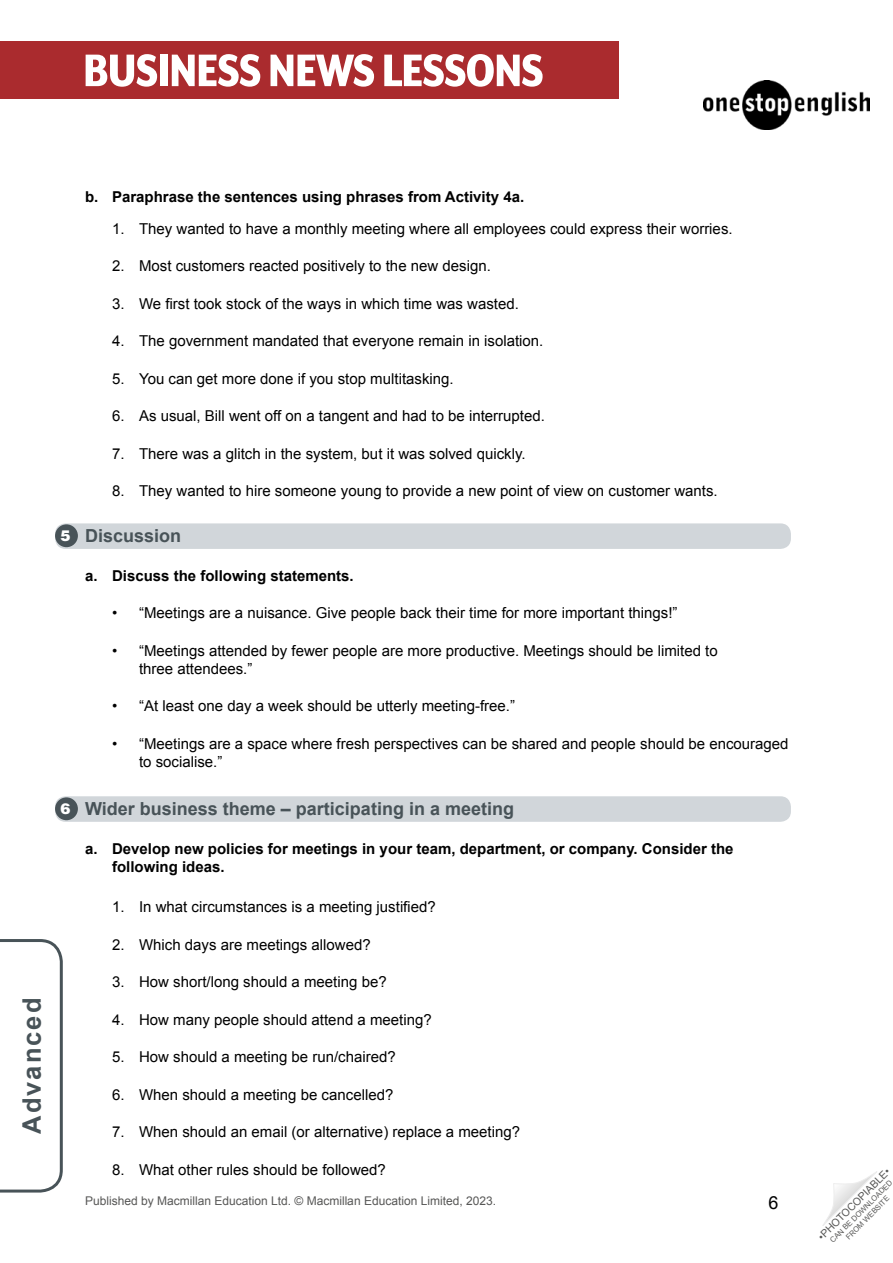
<style>
.page{position:relative;width:893px;height:1263px;background:#fff}
.page>*{position:absolute;margin:0;border:0;box-sizing:border-box;transform-origin:0 0}
.t1{font:800 52.5px "Mr Eaves XL Mod Nar OT";letter-spacing:-.015em;color:#fff}
.t2{font:700 25.5px "Arial";letter-spacing:.08em;color:#485358}
.WS__Exercise_title{font:700 18px "Arial";color:#485358}
.t3{font:18px "Arial";color:#000}
.t4{font:15px/18px "Arial";color:#000}
.t5{font:700 15px/18px "Arial";color:#000}
.Don_t_use_-_10t_numb{font:900 15px "Helvetica LT Std";color:#fff}
.t6{font:12px "Arial";color:#575756}
.t7{font:10.5px "Arial";color:#575756}
.t8{font:7.5px/9px "Arial";color:#575756;text-align:center}
</style>
<div class="page">
<svg style="left:822px;top:1171px;width:55px;height:55px"></svg>
<img style="left:704px;top:80px;width:165px;height:49px">
<div style="left:0;top:41px;width:619px;height:58px;background:#aa2b2e"></div>
<svg style="left:0;top:939px;width:63px;height:254px"></svg>
<div style="left:55px;top:523px;width:736px;height:26px;background:#d1d6da;border-radius:10px"></div>
<div style="left:55px;top:796px;width:736px;height:26px;background:#d1d6da;border-radius:10px"></div>
<div style="left:55px;top:524px;width:23px;height:23px;background:#485358;border-radius:50%"></div>
<div style="left:55px;top:797px;width:23px;height:23px;background:#485358;border-radius:50%"></div>
<h1 class="t1" style="left:83px;top:42px;width:462px">BUSINESS NEWS LESSONS</h1>
<h2 class="t2" style="left:15px;top:1134px;width:138px;rotate:-90deg">Advanced</h2>
<p class="Don_t_use_-_10t_numb" style="left:61px;top:526px;width:12px">5</p>
<p class="Don_t_use_-_10t_numb" style="left:61px;top:799px;width:12px">6</p>
<p class="t5" style="left:85px;top:189px;width:441px">b. Paraphrase the sentences using phrases from Activity 4a.</p>
<p class="t4" style="left:112px;top:220px;width:622px">1. They wanted to have a monthly meeting where all employees could express their worries.</p>
<p class="t4" style="left:112px;top:257px;width:380px">2. Most customers reacted positively to the new design.</p>
<p class="t4" style="left:112px;top:295px;width:408px">3. We first took stock of the ways in which time was wasted.</p>
<p class="t4" style="left:112px;top:332px;width:433px">4. The government mandated that everyone remain in isolation.</p>
<p class="t4" style="left:112px;top:370px;width:343px">5. You can get more done if you stop multitasking.</p>
<p class="t4" style="left:112px;top:407px;width:434px">6. As usual, Bill went off on a tangent and had to be interrupted.</p>
<p class="t4" style="left:112px;top:445px;width:415px">7. There was a glitch in the system, but it was solved quickly.</p>
<p class="t4" style="left:112px;top:482px;width:607px">8. They wanted to hire someone young to provide a new point of view on customer wants.</p>
<p class="WS__Exercise_title" style="left:85px;top:523px;width:98px">Discussion</p>
<p class="t5" style="left:85px;top:567px;width:270px">a. Discuss the following statements.</p>
<p class="t4" style="left:112px;top:604px;width:567px">• “Meetings are a nuisance. Give people back their time for more important things!”</p>
<p class="t4" style="left:139px;top:641px;width:580px;text-indent:-27px">• “Meetings attended by fewer people are more productive. Meetings should be limited to three attendees.”</p>
<p class="t4" style="left:112px;top:697px;width:405px">• “At least one day a week should be utterly meeting-free.”</p>
<p class="t4" style="left:139px;top:734px;width:651px;text-indent:-27px">• “Meetings are a space where fresh perspectives can be shared and people should be encouraged to socialise.”</p>
<p class="WS__Exercise_title" style="left:85px;top:796px;width:430px">Wider business theme – participating in a meeting</p>
<p class="t5" style="left:112px;top:840px;width:623px;text-indent:-27px">a. Develop new policies for meetings in your team, department, or company. Consider the following ideas.</p>
<p class="t4" style="left:112px;top:898px;width:325px">1. In what circumstances is a meeting justified?</p>
<p class="t4" style="left:112px;top:935px;width:260px">2. Which days are meetings allowed?</p>
<p class="t4" style="left:112px;top:973px;width:276px">3. How short/long should a meeting be?</p>
<p class="t4" style="left:112px;top:1010px;width:321px">4. How many people should attend a meeting?</p>
<p class="t4" style="left:112px;top:1048px;width:285px">5. How should a meeting be run/chaired?</p>
<p class="t4" style="left:112px;top:1085px;width:283px">6. When should a meeting be cancelled?</p>
<p class="t4" style="left:112px;top:1123px;width:409px">7. When should an email (or alternative) replace a meeting?</p>
<p class="t4" style="left:112px;top:1160px;width:275px">8. What other rules should be followed?</p>
<p class="t6" style="left:85px;top:1193px;width:413px">Published by Macmillan Education Ltd. © Macmillan Education Limited, 2023.</p>
<p class="t3" style="left:769px;top:1191px;width:12px">6</p>
<p class="t7" style="left:815px;top:1233px;width:99px;rotate:-45deg">•PHOTOCOPIABLE•</p>
<p class="t8" style="left:828px;top:1238px;width:86px;rotate:-45deg">CAN BE DOWNLOADED<br>FROM WEBSITE</p>
</div>
